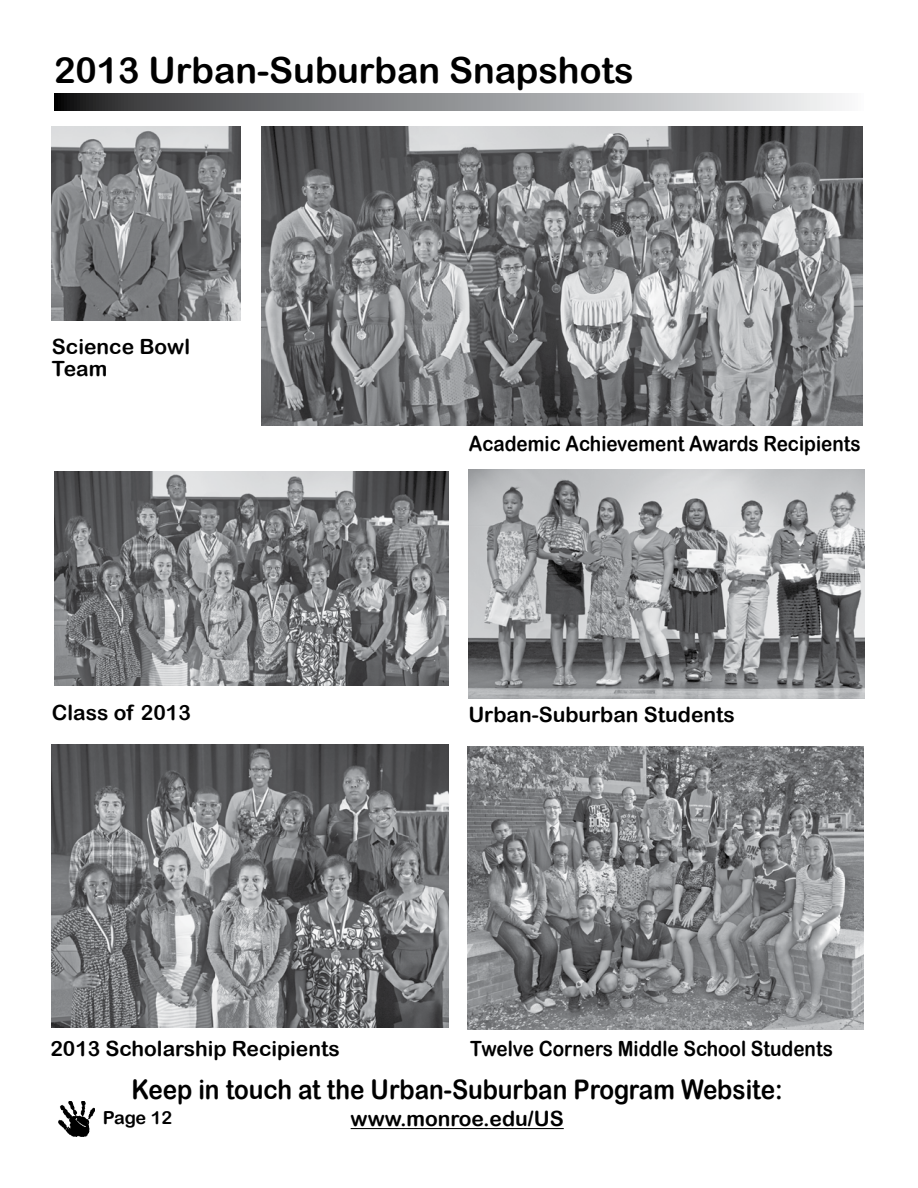
<style>
.page{position:relative;width:918px;height:1188px;background:#fff}
.page>*{position:absolute;margin:0;border:0;box-sizing:border-box;transform-origin:0 0}
.t1{font:36px "Arial Rounded MT Bold";color:#000}
.t2{font:27px "Arial Rounded MT Bold";color:#000;scale:.9 1}
.t3{font:21px/22.5px "Arial Rounded MT Bold";color:#000}
.t4{font:21px "Arial Rounded MT Bold";color:#000;scale:.9 1}
.t5{font:18px "Arial Rounded MT Bold";letter-spacing:-.02em;color:#000}
</style>
<div class="page">
<img style="left:59px;top:1101px;width:35px;height:35px">
<img style="left:262px;top:127px;width:600px;height:299px">
<img style="left:54px;top:471px;width:394px;height:215px">
<img style="left:467px;top:746px;width:397px;height:284px">
<img style="left:52px;top:744px;width:396px;height:284px">
<img style="left:52px;top:127px;width:188px;height:193px">
<img style="left:468px;top:470px;width:397px;height:229px">
<svg style="left:54px;top:94px;width:788px;height:16px;background:#8e8f91"></svg>
<hr style="left:351px;top:1128px;width:213px;height:1px;background:#000">
<h1 class="t1" style="left:54px;top:49px;width:581px">2013 Urban-Suburban Snapshots</h1>
<p class="t3" style="left:52px;top:335px;width:140px">Science Bowl<br>Team</p>
<p class="t4" style="left:469px;top:431px;width:437px">Academic Achievement Awards Recipients</p>
<p class="t3" style="left:52px;top:701px;width:140px">Class of 2013</p>
<p class="t3" style="left:468px;top:703px;width:268px">Urban-Suburban Students</p>
<p class="t3" style="left:50px;top:1037px;width:291px">2013 Scholarship Recipients</p>
<p class="t4" style="left:470px;top:1036px;width:405px">Twelve Corners Middle School Students</p>
<p class="t2" style="left:131px;top:1074px;width:725px">Keep in touch at the Urban-Suburban Program Website:</p>
<p class="t5" style="left:103px;top:1107px;width:71px">Page 12</p>
<p class="t3" style="left:351px;top:1108px;width:215px">www.monroe.edu/US</p>
</div>
